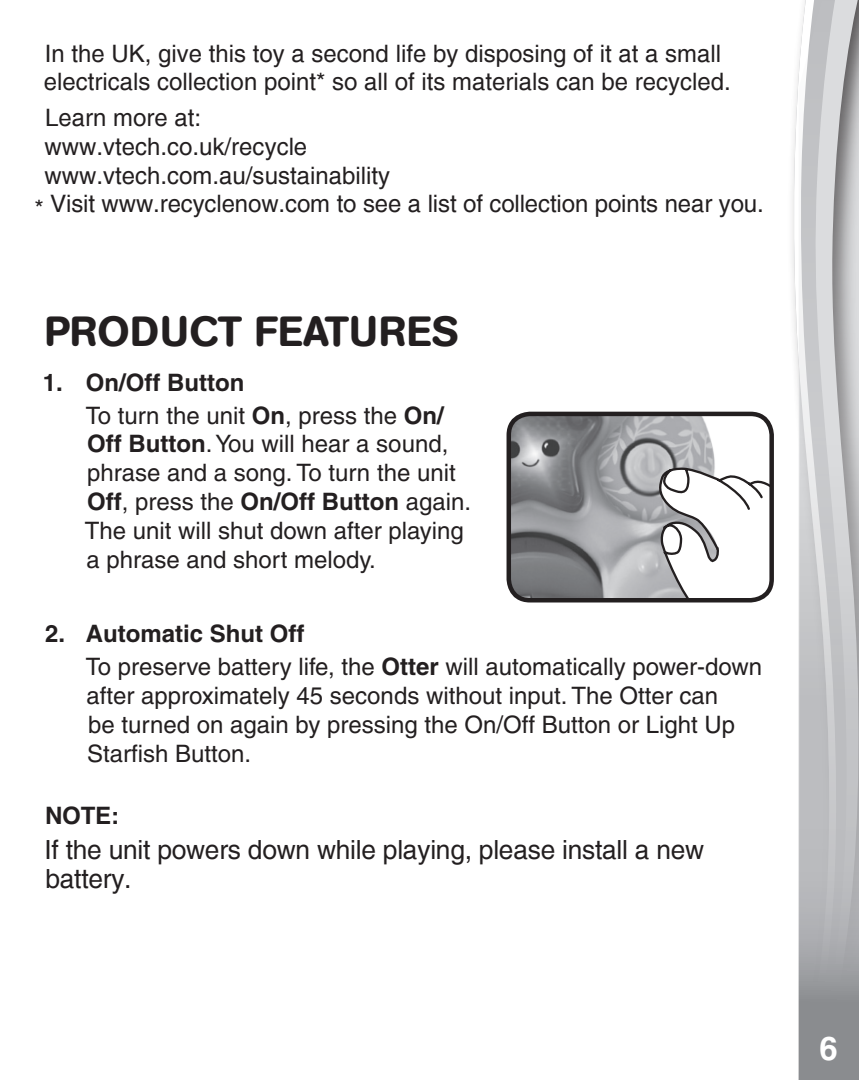
<style>
.page{position:relative;width:859px;height:1080px;background:#fff}
.page>*{position:absolute;margin:0;border:0;box-sizing:border-box;transform-origin:0 0}
.Subhead_1{font:500 42px "AG Book Rounded";letter-spacing:.02em;color:#231f20}
.t1{font:700 33px "Helvetica";color:#fff}
.t2{font:26.4px/28.8px "Helvetica";letter-spacing:-.01em;color:#231f20}
.body_text1{font:500 24px/28.8px "Helvetica";color:#231f20}
.point{font:24px/28.8px "Helvetica";color:#231f20}
.Subhead_1-2{font:700 24px "Helvetica";color:#231f20}
.t3{font:700 24px "Helvetica";color:#231f20}
.s1{font-weight:700}
</style>
<div class="page">
<img style="left:511px;top:415px;width:258px;height:183px">
<svg style="left:657px;top:466px;width:112px;height:132px"></svg>
<div style="left:506px;top:412px;width:268px;height:191px;border:4px solid #231f20;border-radius:21px"></div>
<svg style="left:793px;top:59px;width:6px;height:1021px"></svg>
<svg style="left:799px;top:0;width:60px;height:1080px;background:#bebfc1"></svg>
<div style="left:774px;top:1038px;width:24px;height:42px;background:#fff"></div>
<p class="point" style="left:44px;top:39px;width:688px">In the UK, give this toy a second life by disposing of it at a small electricals collection point* so all of its materials can be recycled.</p>
<p class="point" style="left:45px;top:103px;width:158px">Learn more at:</p>
<p class="point" style="left:45px;top:132px;width:264px">www.vtech.co.uk/recycle</p>
<p class="point" style="left:45px;top:161px;width:347px">www.vtech.com.au/sustainability</p>
<p class="point" style="left:35px;top:190px;width:731px">* Visit www.recyclenow.com to see a list of collection points near you.</p>
<p class="Subhead_1" style="left:44px;top:307px;width:416px">PRODUCT FEATURES</p>
<p class="Subhead_1-2" style="left:43px;top:368px;width:203px">1. On/Off Button</p>
<p class="body_text1" style="left:85px;top:401px;width:388px">To turn the unit <span class="s1">On</span>, press the <span class="s1">On/<br>Off Button</span>. You will hear a sound, phrase and a song. To turn the unit<br><span class="s1">Off</span>, press the <span class="s1">On/Off Button</span> again.<br>The unit will shut down after playing a phrase and short melody.</p>
<p class="Subhead_1-2" style="left:45px;top:619px;width:261px">2. Automatic Shut Off</p>
<p class="body_text1" style="left:86px;top:652px;width:678px">To preserve battery life, the <span class="s1">Otter</span> will automatically power-down after approximately 45 seconds without input. The Otter can<br>be turned on again by pressing the On/Off Button or Light Up Starfish Button.</p>
<p class="t3" style="left:45px;top:799px;width:75px">NOTE:</p>
<p class="t2" style="left:45px;top:836px;width:661px">If the unit powers down while playing, please install a new battery.</p>
<h2 class="t1" style="left:820px;top:1025px;width:25px">6 <sup>6</sup>6</h2>
</div>
